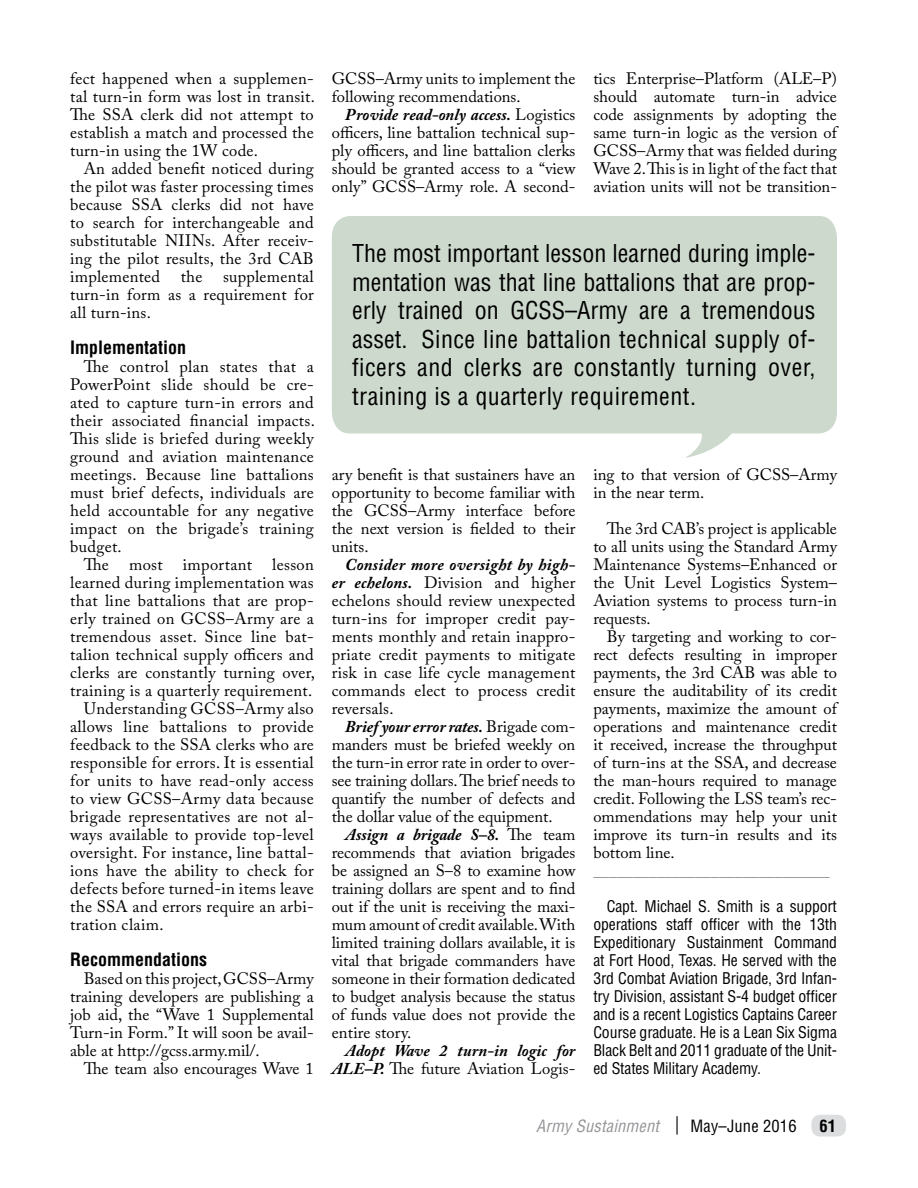
<style>
.page{position:relative;width:918px;height:1188px;background:#fff}
.page>*{position:absolute;margin:0;border:0;box-sizing:border-box;transform-origin:0 0}
.t1{font:condensed 24px/28.5px "Helvetica LT Std";letter-spacing:.02em;color:#000;text-align:justify}
.t2{font:700 condensed 18px "Helvetica LT Std";color:#000}
.t3{font:16.5px/18px "Adobe Caslon Pro";letter-spacing:.015em;color:#000;text-align:justify}
.t4{font:italic 700 16.5px/18px "Adobe Caslon Pro";color:#000;text-align:right}
.t5{font:italic condensed 16.5px "Helvetica LT Std";letter-spacing:.01em;color:#939598}
.t6{font:condensed 16.5px "Helvetica LT Std";letter-spacing:.01em;color:#000}
.t7{font:700 condensed 16.5px "Helvetica LT Std";color:#000}
.t8{font:condensed 15.75px/18px "Helvetica LT Std";letter-spacing:-.01em;color:#000;text-align:justify}
.t9{font:condensed 15.75px "Helvetica LT Std";color:#808285}
.s1{font-weight:700;font-style:italic}
.s2{font-weight:400;font-style:normal}
</style>
<div class="page">
<div style="left:332px;top:216px;width:505px;height:218px;background:#ccd9cc"></div>
<svg style="left:685px;top:433px;width:47px;height:25px"></svg>
<svg style="left:676px;top:1116px;width:2px;height:19px"></svg>
<div style="left:811px;top:1115px;width:35px;height:22px;background:#dcddde;border-radius:9px"></div>
<p class="t3" style="left:70px;top:69px;width:246px">fect happened when a supplemen&shy;tal turn-in form was lost in transit.<br>The SSA clerk did not attempt to establish a match and processed the turn-in using the 1W code.</p>
<p class="t3" style="left:70px;top:159px;width:245px;text-indent:13px">An added benefit noticed during the pilot was faster processing times because SSA clerks did not have to search for interchangeable and substitutable NIINs. After receiv&shy;ing the pilot results, the 3rd CAB implemented the supplemental turn-in form as a requirement for all turn-ins.</p>
<p class="t2" style="left:70px;top:336px;width:118px">Implementation</p>
<p class="t3" style="left:70px;top:357px;width:246px;text-indent:13px">The control plan states that a PowerPoint slide should be cre&shy;ated to capture turn-in errors and their associated financial impacts.<br>This slide is briefed during weekly ground and aviation maintenance meetings. Because line battalions must brief defects, individuals are held accountable for any negative impact on the brigade’s training budget.</p>
<p class="t3" style="left:84px;top:555px;width:232px">The most important lesson</p>
<p class="t3" style="left:70px;top:573px;width:245px">learned during implementation was</p>
<p class="t3" style="left:70px;top:591px;width:245px">that line battalions that are prop-</p>
<p class="t3" style="left:70px;top:609px;width:245px">erly trained on GCSS–Army are a</p>
<p class="t3" style="left:70px;top:627px;width:245px">tremendous asset. Since line bat-</p>
<p class="t3" style="left:70px;top:645px;width:245px">talion technical supply officers and</p>
<p class="t3" style="left:70px;top:663px;width:246px">clerks are constantly turning over,</p>
<p class="t3" style="left:70px;top:681px;width:244px">training is a quarterly requirement.</p>
<p class="t3" style="left:84px;top:699px;width:232px">Understanding GCSS–Army also</p>
<p class="t3" style="left:70px;top:717px;width:245px">allows line battalions to provide</p>
<p class="t3" style="left:70px;top:735px;width:245px">feedback to the SSA clerks who are</p>
<p class="t3" style="left:70px;top:753px;width:245px">responsible for errors. It is essential</p>
<p class="t3" style="left:70px;top:771px;width:245px">for units to have read-only access</p>
<p class="t3" style="left:70px;top:789px;width:245px">to view GCSS–Army data because</p>
<p class="t3" style="left:70px;top:807px;width:245px">brigade representatives are not al-</p>
<p class="t3" style="left:70px;top:825px;width:245px">ways available to provide top-level</p>
<p class="t3" style="left:70px;top:843px;width:245px">oversight. For instance, line battal-</p>
<p class="t3" style="left:70px;top:861px;width:245px">ions have the ability to check for</p>
<p class="t3" style="left:70px;top:879px;width:245px">defects before turned-in items leave</p>
<p class="t3" style="left:70px;top:897px;width:245px">the SSA and errors require an arbi-</p>
<p class="t3" style="left:70px;top:915px;width:95px">tration claim.</p>
<p class="t2" style="left:70px;top:948px;width:138px">Recommendations</p>
<p class="t3" style="left:70px;top:969px;width:245px;text-indent:13px">Based on this project, GCSS–Army training developers are publishing a job aid, the “Wave 1 Supplemental Turn-in Form.” It will soon be avail&shy;able at http://gcss.army.mil/.</p>
<p class="t3" style="left:84px;top:1059px;width:232px">The team also encourages Wave 1</p>
<p class="t3" style="left:332px;top:69px;width:245px">GCSS–Army units to implement the following recommendations.</p>
<p class="t3" style="left:332px;top:105px;width:245px;text-indent:13px"><span class="s1">Provide read-only access.</span> Logistics officers, line battalion technical sup&shy;ply officers, and line battalion clerks should be granted access to a “view only” GCSS–Army role. A second-</p>
<p class="t3" style="left:593px;top:70px;width:245px">tics Enterprise–Platform (ALE–P) should automate turn-in advice code assignments by adopting the same turn-in logic as the version of GCSS–Army that was fielded during Wave 2. This is in light of the fact that aviation units will not be transition-</p>
<p class="t1" style="left:352px;top:239px;width:465px">The most important lesson learned during imple&shy;mentation was that line battalions that are prop&shy;erly trained on GCSS–Army are a tremendous asset. Since line battalion technical supply of&shy;ficers and clerks are constantly turning over, training is a quarterly requirement.</p>
<p class="t3" style="left:332px;top:465px;width:245px">ary benefit is that sustainers have an opportunity to become familiar with the GCSS–Army interface before the next version is fielded to their units.</p>
<p class="t3" style="left:332px;top:555px;width:245px;text-indent:13px"><span class="s1">Consider more oversight by high&shy;er echelons.</span> Division and higher echelons should review unexpected turn-ins for improper credit pay&shy;ments monthly and retain inappro&shy;priate credit payments to mitigate risk in case life cycle management commands elect to process credit reversals.</p>
<p class="t3" style="left:332px;top:717px;width:245px;text-indent:13px"><span class="s1">Brief your error rates.</span> Brigade com&shy;manders must be briefed weekly on the turn-in error rate in order to over&shy;see training dollars. The brief needs to quantify the number of defects and the dollar value of the equipment.</p>
<p class="t3" style="left:332px;top:825px;width:245px;text-indent:13px"><span class="s1">Assign a brigade S–8.</span> The team recommends that aviation brigades be assigned an S–8 to examine how training dollars are spent and to find out if the unit is receiving the maxi&shy;mum amount of credit available. With limited training dollars available, it is vital that brigade commanders have someone in their formation dedicated to budget analysis because the status of funds value does not provide the entire story.</p>
<p class="t4" style="left:332px;top:1042px;width:245px">Adopt Wave 2 turn-in logic for<br>ALE–P. <span class="s2">The future Aviation Logis-</span></p>
<p class="t3" style="left:593px;top:466px;width:245px">ing to that version of GCSS–Army in the near term.</p>
<p class="t3" style="left:593px;top:520px;width:245px;text-indent:13px">The 3rd CAB’s project is applicable to all units using the Standard Army Maintenance Systems–Enhanced or the Unit Level Logistics System– Aviation systems to process turn-in requests.</p>
<p class="t3" style="left:593px;top:628px;width:245px;text-indent:13px">By targeting and working to cor&shy;rect defects resulting in improper payments, the 3rd CAB was able to ensure the auditability of its credit payments, maximize the amount of operations and maintenance credit it received, increase the throughput of turn-ins at the SSA, and decrease the man-hours required to manage credit. Following the LSS team’s rec&shy;ommendations may help your unit improve its turn-in results and its bottom line.</p>
<p class="t9" style="left:593px;top:861px;width:238px">______________________________</p>
<p class="t8" style="left:593px;top:897px;width:245px;text-indent:13px">Capt. Michael S. Smith is a support operations staff officer with the 13th Expeditionary Sustainment Command at Fort Hood, Texas. He served with the 3rd Combat Aviation Brigade, 3rd Infan&shy;try Division, assistant S-4 budget officer and is a recent Logistics Captains Career Course graduate. He is a Lean Six Sigma Black Belt and 2011 graduate of the Unit&shy;ed States Military Academy.</p>
<p class="t5" style="left:536px;top:1115px;width:125px">Army Sustainment</p>
<p class="t6" style="left:691px;top:1115px;width:107px">May–June 2016</p>
<p class="t7" style="left:820px;top:1115px;width:18px">61</p>
</div>
